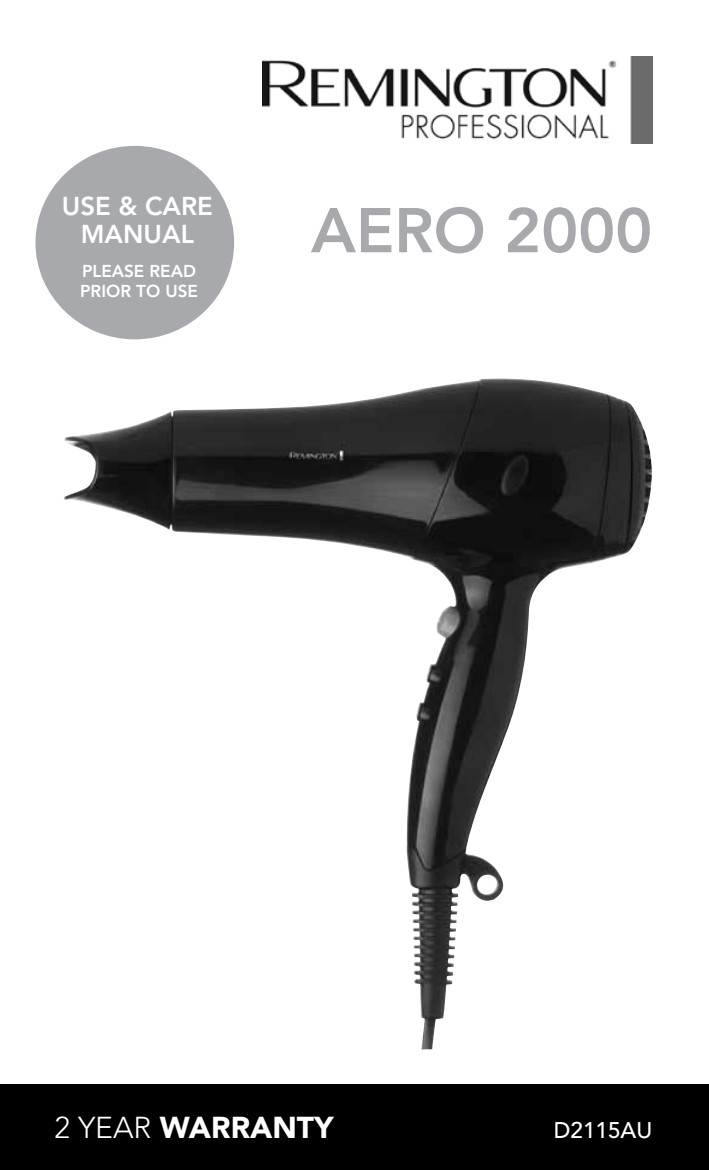
<style>
.page{position:relative;width:709px;height:1170px;background:#fff}
.page>*{position:absolute;margin:0;border:0;box-sizing:border-box;transform-origin:0 0}
.t1{font:800 62.5px "Avenir";color:#a7a9ac}
.t2{font:900 30px "Avenir";color:#fff}
.t3{font:800 25.75px/28.5px "Avenir";color:#fff;text-align:right}
.t4{font:500 22.5px "Avenir";color:#fff}
.t5{font:800 17px/20.5px "Avenir";color:#fff}
.s1{font-weight:300}
</style>
<div class="page">
<hr style="left:708px;top:0;width:1px;height:1169px;background:#e6e7e8">
<div style="left:0;top:1084px;width:709px;height:85px;background:#000"></div>
<div style="left:35px;top:146px;width:199px;height:193px;background:#a7a9ac;border-radius:50%"></div>
<img style="left:262px;top:56px;width:390px;height:87px">
<img style="left:64px;top:378px;width:588px;height:671px">
<h3 class="t3" style="left:62px;top:191px;width:135px">USE &amp; CARE<br>MANUAL</h3>
<p class="t5" style="left:80px;top:261px;width:117px">PLEASE READ<br>PRIOR TO USE</p>
<h1 class="t1" style="left:311px;top:193px;width:343px">AERO 2000</h1>
<h2 class="t2" style="left:55px;top:1109px;width:280px"><span class="s1">2 YEAR</span> WARRANTY</h2>
<h3 class="t4" style="left:554px;top:1117px;width:100px">D2115AU</h3>
</div>
